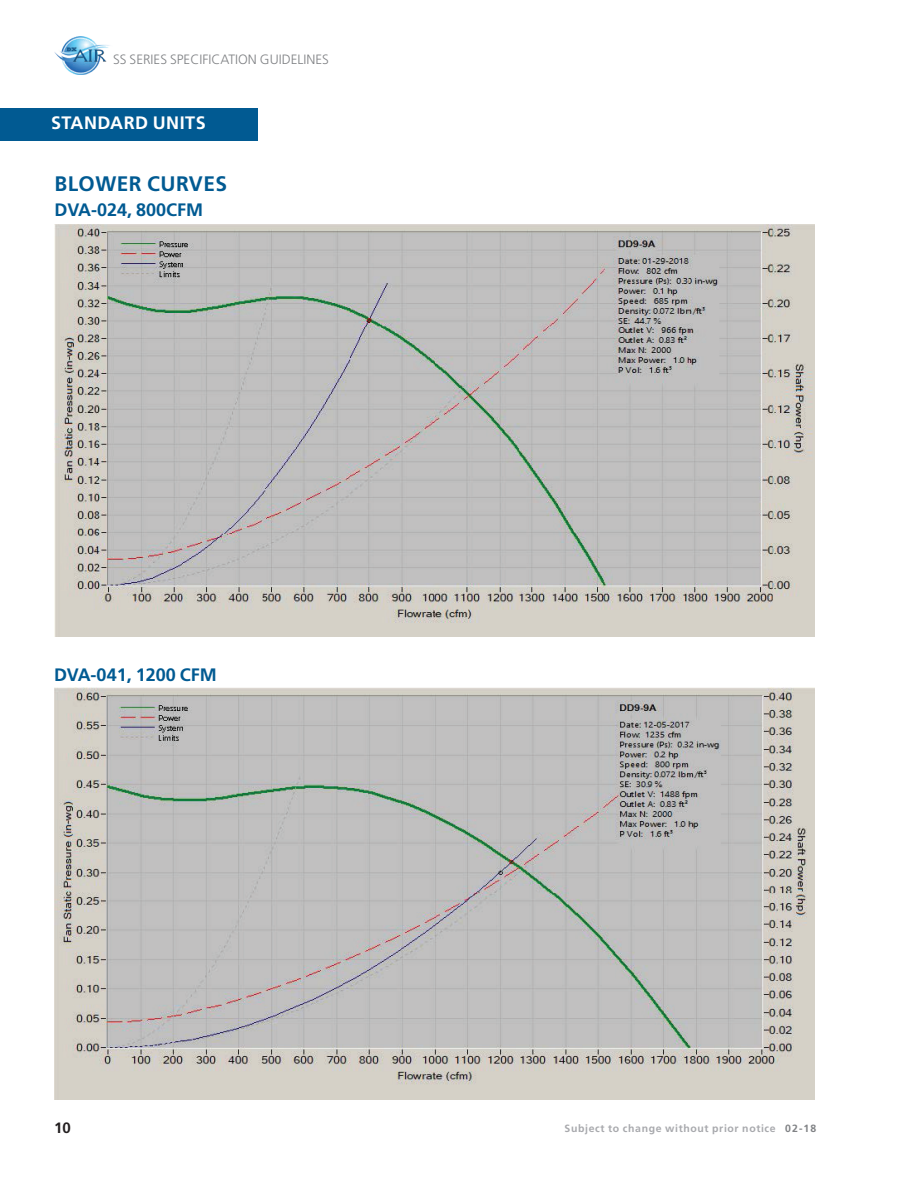
<style>
.page{position:relative;width:918px;height:1188px;background:#fff}
.page>*{position:absolute;margin:0;border:0;box-sizing:border-box;transform-origin:0 0}
.t1{font:700 21px "Frutiger";letter-spacing:.02em;color:#015a92}
.t2{font:700 18px "Frutiger";color:#015a92}
.t3{font:700 18px "Frutiger";letter-spacing:.025em;color:#fff}
.t4{font:700 15px "Frutiger";color:#231f20}
.t5{font:300 13.5px "Frutiger";color:#808285}
.t6{font:700 10.5px "Frutiger";letter-spacing:.06em;color:#a8a9ad}
.s1{color:#808285}
</style>
<div class="page">
<img style="left:54px;top:36px;width:56px;height:39px">
<div style="left:0;top:108px;width:258px;height:33px;background:#015a92"></div>
<img style="left:54px;top:688px;width:761px;height:411px">
<img style="left:54px;top:225px;width:761px;height:411px">
<p class="t5" style="left:113px;top:52px;width:217px">SS SERIES SPECIFICATION GUIDELINES</p>
<h2 class="t3" style="left:51px;top:113px;width:156px">STANDARD UNITS</h2>
<h1 class="t1" style="left:54px;top:172px;width:174px">BLOWER CURVES</h1>
<h2 class="t2" style="left:54px;top:199px;width:150px">DVA-024, 800CFM</h2>
<h2 class="t2" style="left:54px;top:664px;width:164px">DVA-041, 1200 CFM</h2>
<h3 class="t4" style="left:54px;top:1119px;width:18px">10</h3>
<p class="t6" style="left:565px;top:1122px;width:253px">Subject to change without prior notice <span class="s1">02-18</span></p>
</div>
